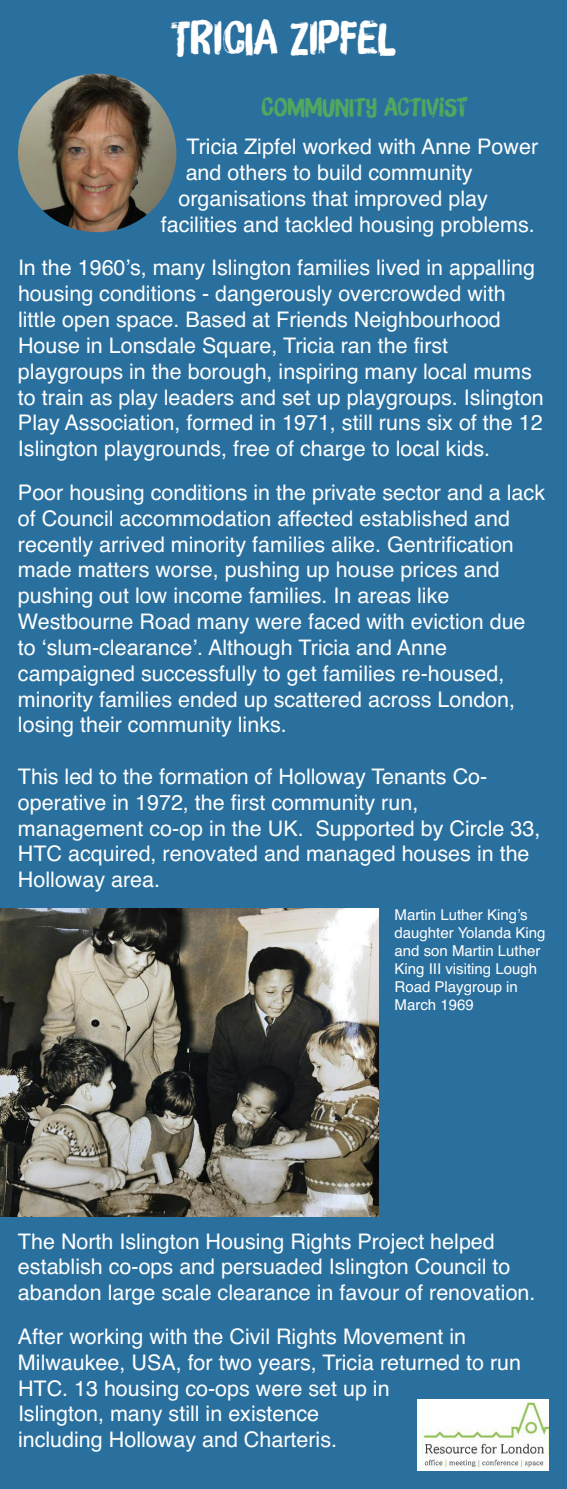
<style>
.page{position:relative;width:567px;height:1489px;background:#fff}
.page>*{position:absolute;margin:0;border:0;box-sizing:border-box;transform-origin:0 0}
.t1{font:45px "Brush Up";color:#fff}
.t2{font:25px "Brush Up";color:#51a75f}
.t3{font:21.5px/25.8px "Helvetica";color:#fff}
.t4{font:15px/18px "Helvetica";color:#fff}
</style>
<div class="page">
<div style="left:0;top:0;width:567px;height:1488px;background:#2a709f"></div>
<img style="left:0;top:908px;width:378px;height:308px">
<img style="left:18px;top:74px;width:158px;height:158px;border-radius:50%">
<div style="left:418px;top:1398px;width:131px;height:72px;background:#fff"></div>
<img style="left:423px;top:1402px;width:126px;height:66px">
<h1 class="t1" style="left:171px;top:20px;width:227px">TRICIA ZIPFEL</h1>
<p class="t2" style="left:262px;top:97px;width:208px">COMMUNITY ACTIVIST</p>
<p class="t3" style="left:186px;top:134px;width:353px">Tricia Zipfel worked with Anne Power</p>
<p class="t3" style="left:186px;top:160px;width:288px">and others to build community</p>
<p class="t3" style="left:178px;top:185px;width:311px">organisations that improved play</p>
<p class="t3" style="left:161px;top:211px;width:376px">facilities and tackled housing problems.</p>
<p class="t3" style="left:18px;top:255px;width:527px">In the 1960’s, many Islington families lived in appalling housing conditions - dangerously overcrowded with little open space. Based at Friends Neighbourhood House in Lonsdale Square, Tricia ran the first playgroups in the borough, inspiring many local mums to train as play leaders and set up playgroups. Islington Play Association, formed in 1971, still runs six of the 12<br>Islington playgrounds, free of charge to local kids.</p>
<p class="t3" style="left:18px;top:479px;width:529px">Poor housing conditions in the private sector and a lack of Council accommodation affected established and recently arrived minority families alike. Gentrification made matters worse, pushing up house prices and pushing out low income families. In areas like Westbourne Road many were faced with eviction due to ‘slum-clearance’. Although Tricia and Anne campaigned successfully to get families re-housed, minority families ended up scattered across London, losing their community links.</p>
<p class="t3" style="left:18px;top:763px;width:524px">This led to the formation of Holloway Tenants Co&shy;operative in 1972, the first community run, management co-op in the UK. Supported by Circle 33, HTC acquired, renovated and managed houses in the Holloway area.</p>
<p class="t4" style="left:394px;top:906px;width:152px">Martin Luther King’s daughter Yolanda King and son Martin Luther<br>King III visiting Lough<br>Road Playgroup in<br>March 1969</p>
<p class="t3" style="left:18px;top:1228px;width:519px">The North Islington Housing Rights Project helped establish co-ops and persuaded Islington Council to abandon large scale clearance in favour of renovation.</p>
<p class="t3" style="left:18px;top:1323px;width:505px">After working with the Civil Rights Movement in Milwaukee, USA, for two years, Tricia returned to run HTC. 13 housing co-ops were set up in<br>Islington, many still in existence<br>including Holloway and Charteris.</p>
</div>
